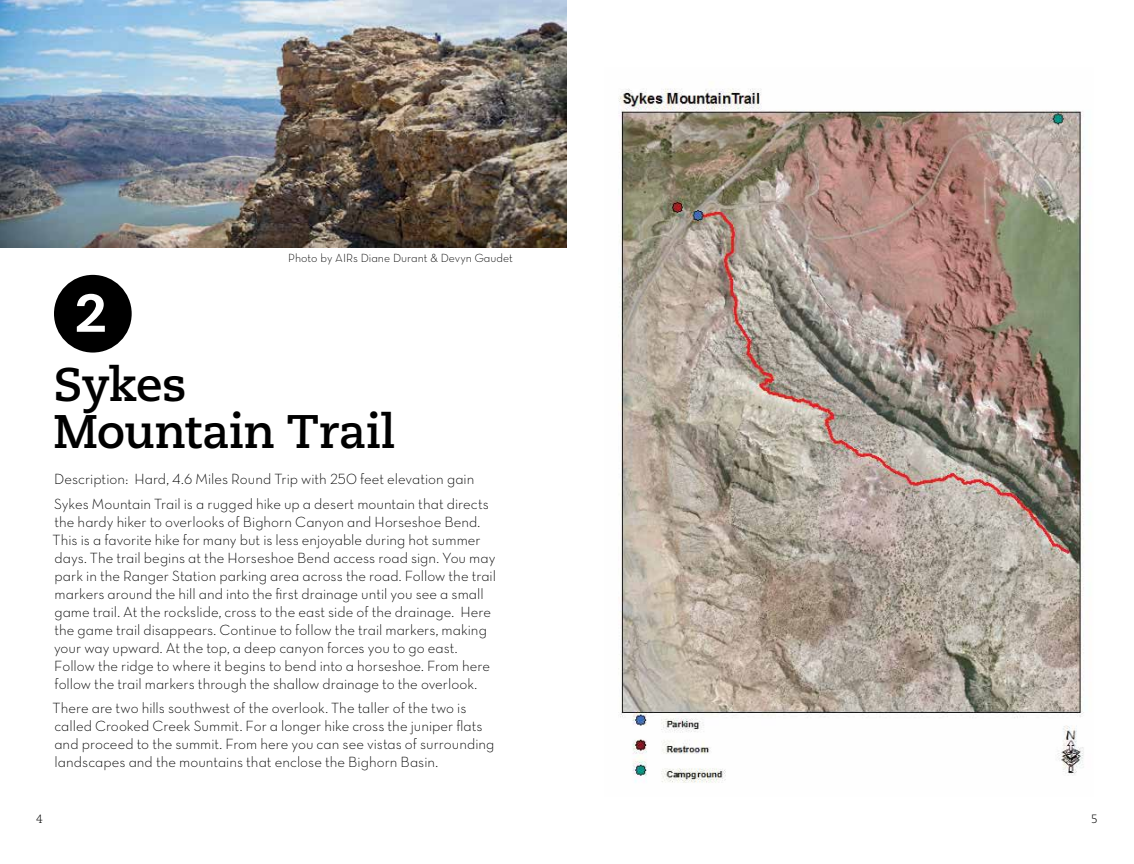
<style>
.page{position:relative;width:1134px;height:864px;background:#fff}
.page>*{position:absolute;margin:0;border:0;box-sizing:border-box;transform-origin:0 0}
.t1{font:800 52.95px "Caecilia";color:#fff}
.t2{font:700 47.1px/47.1px "Caecilia";letter-spacing:-.01em;color:#000}
.t3{font:15px/18px "Neutra Text Light Alt";color:#000}
.t4{font:12px "Neutra Text Light Alt";color:#000}
.t5{font:300 12px "Caecilia";color:#000}
</style>
<div class="page">
<img style="left:0;top:0;width:567px;height:247px">
<div style="left:54px;top:275px;width:78px;height:78px;background:#000;border-radius:50%"></div>
<img style="left:618px;top:88px;width:466px;height:695px">
<p class="t4" style="left:288px;top:251px;width:226px">Photo by AIRs Diane Durant &amp; Devyn Gaudet</p>
<h2 class="t1" style="left:76px;top:280px;width:33px">2</h2>
<h2 class="t2" style="left:54px;top:362px;width:343px">Sykes<br>Mountain Trail</h2>
<p class="t3" style="left:54px;top:469px;width:422px">Description: Hard, 4.6 Miles Round Trip with 250 feet elevation gain</p>
<p class="t3" style="left:53px;top:494px;width:445px">Sykes Mountain Trail is a rugged hike up a desert mountain that directs the hardy hiker to overlooks of Bighorn Canyon and Horseshoe Bend.<br>This is a favorite hike for many but is less enjoyable during hot summer days. The trail begins at the Horseshoe Bend access road sign. You may park in the Ranger Station parking area across the road. Follow the trail markers around the hill and into the frst drainage until you see a small game trail. At the rockslide, cross to the east side of the drainage. Here the game trail disappears. Continue to follow the trail markers, making your way upward. At the top, a deep canyon forces you to go east.<br>Follow the ridge to where it begins to bend into a horseshoe. From here follow the trail markers through the shallow drainage to the overlook.</p>
<p class="t3" style="left:53px;top:699px;width:443px">There are two hills southwest of the overlook. The taller of the two is called Crooked Creek Summit. For a longer hike cross the juniper fats and proceed to the summit. From here you can see vistas of surrounding landscapes and the mountains that enclose the Bighorn Basin.</p>
<p class="t5" style="left:36px;top:812px;width:8px">4</p>
<p class="t5" style="left:1091px;top:812px;width:8px">5</p>
</div>
